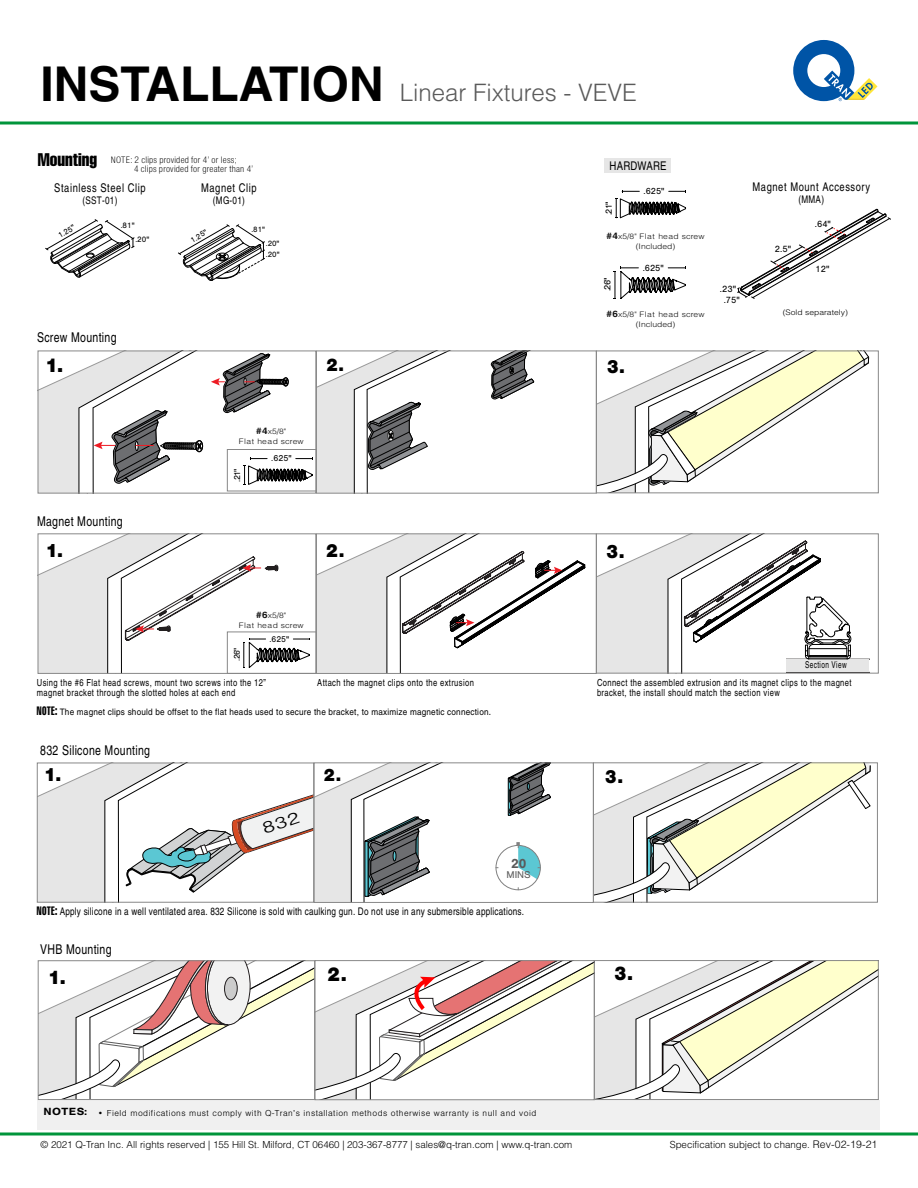
<style>
.page{position:relative;width:918px;height:1188px;background:#fff}
.page>*{position:absolute;margin:0;border:0;box-sizing:border-box;transform-origin:0 0}
.t1{font:300 24px "Helvetica LT Pro";color:#5a5a5a}
.t2{font:900 20.25px "Nimbus San";color:#000}
.t3{font:900 19.95px "Nimbus San";color:#000}
.t4{font:900 19.65px "Nimbus San";color:#000}
.t5{font:900 19.5px "Nimbus San";color:#000}
.t6{font:900 19.2px "Nimbus San";color:#000}
.t7{font:900 18.45px "Nimbus San";color:#000}
.t8{font:900 18.15px "Nimbus San";color:#000}
.t9{font:700 13.65px "Nimbus San";color:#5a5a5a}
.t10{font:condensed 13.5px "Helvetica LT Pro";letter-spacing:.025em;color:#000;scale:.95 1}
.t11{font:condensed 12px "Helvetica LT Pro";letter-spacing:.05em;color:#000;scale:.95 1}
.t12{font:12px "Helvetica LT Pro";letter-spacing:.02em;color:#000;scale:.8 1}
.t13{font:condensed 10.5px "Helvetica LT Pro";letter-spacing:.02em;color:#000;scale:.95 1}
.t14{font:10.2px "Nimbus San";color:#5a5a5a}
.t15{font:condensed 9.75px/10.5px "Helvetica LT Pro";letter-spacing:.04em;color:#000;scale:.95 1}
.t16{font:300 9.75px "Helvetica LT Pro";color:#000}
.t17{font:9.45px "Nimbus San";color:#000}
.t18{font:condensed 9.45px "Helvetica LT Pro";letter-spacing:.05em;color:#000;scale:.83 1}
.t19{font:9.3px "Nimbus San";color:#000}
.t20{font:9.15px "Nimbus San";color:#000}
.t21{font:300 9px "Nimbus San";letter-spacing:.05em;color:#000}
.t22{font:300 9px/9px "Nimbus San Con L";letter-spacing:.025em;color:#000}
.t23{font:9px "Nimbus San";color:#000}
.t24{font:condensed 8.85px "Helvetica LT Pro";letter-spacing:.02em;color:#000;scale:1.12 1}
.t25{font:8.7px "Nimbus San";color:#000}
.t26{font:8.1px "Nimbus San";color:#000}
.t27{font:7.95px "Nimbus San";color:#000}
.t28{font:300 7.65px/10.5px "Helvetica LT Pro";color:#111;text-align:center;scale:1.12 1}
.t29{font:300 7.65px "Helvetica LT Pro";color:#000;scale:1.12 1}
.s1{font-weight:700;font-size:48px;color:#000}
.s2{font-family:"Helvetica LT Pro";font-weight:400;font-stretch:extra-condensed;font-size:18px}
.s3{font-weight:700;font-size:8.85px}
.s4{font-stretch:extra-condensed;font-size:12px}
.s5{font-size:10.5px}
.s6{font-weight:700;font-size:10.8px}
</style>
<div class="page">
<svg style="left:0;top:1132px;width:918px;height:4px;background:#3faf6b"></svg>
<hr style="left:0;top:122px;width:918px;height:2px;background:#00953b">
<svg style="left:793px;top:40px;width:85px;height:61px"></svg>
<div style="left:38px;top:1100px;width:842px;height:29px;background:#f0f0f0"></div>
<svg style="left:46px;top:219px;width:88px;height:58px"></svg>
<svg style="left:178px;top:225px;width:87px;height:56px"></svg>
<div style="left:604px;top:158px;width:67px;height:15px;background:#e6e6e6"></div>
<svg style="left:737px;top:209px;width:154px;height:90px"></svg>
<svg style="left:614px;top:267px;width:72px;height:32px"></svg>
<svg style="left:669px;top:190px;width:17px;height:2px"></svg>
<svg style="left:622px;top:190px;width:17px;height:2px"></svg>
<svg style="left:615px;top:198px;width:71px;height:21px"></svg>
<svg style="left:598px;top:353px;width:271px;height:138px"></svg>
<div style="left:596px;top:351px;width:283px;height:142px;border:1px solid #888"></div>
<svg style="left:38px;top:351px;width:497px;height:142px"></svg>
<div style="left:316px;top:351px;width:281px;height:143px;border:1px solid #888"></div>
<svg style="left:598px;top:535px;width:271px;height:137px"></svg>
<div style="left:596px;top:533px;width:283px;height:141px;border:1px solid #888"></div>
<svg style="left:40px;top:535px;width:270px;height:137px"></svg>
<div style="left:38px;top:533px;width:278px;height:141px;border:1px solid #888"></div>
<svg style="left:318px;top:535px;width:267px;height:137px"></svg>
<div style="left:316px;top:533px;width:281px;height:141px;border:1px solid #888"></div>
<svg style="left:595px;top:764px;width:276px;height:137px"></svg>
<div style="left:593px;top:762px;width:285px;height:141px;border:1px solid #888"></div>
<div style="left:314px;top:762px;width:280px;height:141px;border:1px solid #888"></div>
<svg style="left:40px;top:961px;width:838px;height:139px"></svg>
<div style="left:38px;top:960px;width:277px;height:140px;border:1px solid #888"></div>
<svg style="left:37px;top:763px;width:524px;height:139px"></svg>
<h1 class="t1" style="left:40px;top:78px;width:598px"><span class="s1">INSTALLATION</span> Linear Fixtures - VEVE</h1>
<p class="t22" style="left:134px;top:155px;width:121px;text-indent:-96px"><span class="s2">Mounting</span> NOTE: 2 clips provided for 4’ or less;<br>4 clips provided for greater than 4’</p>
<p class="t12" style="left:610px;top:159px;width:73px">HARDWARE</p>
<p class="t11" style="left:54px;top:181px;width:98px">Stainless Steel Clip</p>
<p class="t13" style="left:83px;top:194px;width:38px">(SST-01)</p>
<p class="t11" style="left:201px;top:181px;width:60px">Magnet Clip</p>
<p class="t13" style="left:213px;top:194px;width:35px">(MG-01)</p>
<p class="t20" style="left:604px;top:215px;width:15px;rotate:-90deg">.21"</p>
<p class="t20" style="left:644px;top:186px;width:22px">.625"</p>
<p class="t11" style="left:753px;top:180px;width:125px">Magnet Mount Accessory</p>
<p class="t13" style="left:799px;top:193px;width:28px">(MMA)</p>
<p class="t26" style="left:121px;top:220px;width:15px">.81"</p>
<p class="t26" style="left:57px;top:232px;width:20px;rotate:-30deg">1.25"</p>
<p class="t27" style="left:189px;top:237px;width:19px;rotate:-30deg">1.25"</p>
<p class="t26" style="left:135px;top:235px;width:15px">.20"</p>
<p class="t27" style="left:251px;top:225px;width:15px">.81"</p>
<p class="t27" style="left:266px;top:239px;width:15px">.20"</p>
<p class="t27" style="left:266px;top:250px;width:15px">.20"</p>
<p class="t28" style="left:607px;top:231px;width:89px"><span class="s3">#4</span>x5/8" Flat head screw (Included)</p>
<p class="t17" style="left:775px;top:243px;width:18px">2.5"</p>
<p class="t17" style="left:815px;top:219px;width:18px">.64"</p>
<p class="t19" style="left:643px;top:263px;width:23px">.625"</p>
<p class="t17" style="left:816px;top:264px;width:15px">12"</p>
<p class="t19" style="left:602px;top:291px;width:15px;rotate:-90deg">.26"</p>
<p class="t17" style="left:720px;top:284px;width:18px">.23"</p>
<p class="t17" style="left:724px;top:295px;width:18px">.75"</p>
<p class="t28" style="left:607px;top:308px;width:89px"><span class="s3">#6</span>x5/8" Flat head screw (Included)</p>
<p class="t29" style="left:783px;top:308px;width:60px">(Sold separately)</p>
<h3 class="t10" style="left:37px;top:329px;width:85px">Screw Mounting</h3>
<h2 class="t2" style="left:45px;top:354px;width:20px">1.</h2>
<h3 class="t7" style="left:326px;top:355px;width:19px">2.</h3>
<h3 class="t6" style="left:606px;top:355px;width:20px">3.</h3>
<p class="t28" style="left:239px;top:426px;width:59px"><span class="s3">#4</span>x5/8"<br>Flat head screw</p>
<h3 class="t10" style="left:37px;top:513px;width:92px">Magnet Mounting</h3>
<p class="t23" style="left:232px;top:482px;width:15px;rotate:-90deg">.21"</p>
<p class="t23" style="left:271px;top:454px;width:22px">.625"</p>
<h3 class="t4" style="left:45px;top:540px;width:20px">1.</h3>
<h3 class="t6" style="left:326px;top:539px;width:20px">2.</h3>
<h3 class="t5" style="left:606px;top:541px;width:20px">3.</h3>
<p class="t28" style="left:239px;top:610px;width:59px"><span class="s3">#6</span>x5/8"<br>Flat head screw</p>
<p class="t25" style="left:232px;top:661px;width:14px;rotate:-90deg">.26"</p>
<p class="t25" style="left:270px;top:634px;width:21px">.625"</p>
<p class="t18" style="left:805px;top:659px;width:52px">Section View</p>
<p class="t15" style="left:37px;top:677px;width:243px">Using the #6 Flat head screws, mount two screws into the 12” magnet bracket through the slotted holes at each end</p>
<p class="t15" style="left:317px;top:677px;width:166px">Attach the magnet clips onto the extrusion</p>
<p class="t15" style="left:597px;top:677px;width:270px">Connect the assembled extrusion and its magnet clips to the magnet bracket, the install should match the section view</p>
<p class="t24" style="left:37px;top:706px;width:407px"><span class="s4">NOTE:</span> The magnet clips should be offset to the flat heads used to secure the bracket, to maximize magnetic connection<span class="s5">.</span></p>
<h3 class="t10" style="left:40px;top:742px;width:117px">832 Silicone Mounting</h3>
<h3 class="t5" style="left:43px;top:764px;width:19px">1.</h3>
<h3 class="t8" style="left:324px;top:765px;width:19px">2.</h3>
<h3 class="t6" style="left:605px;top:766px;width:20px">3.</h3>
<h3 class="t9" style="left:511px;top:855px;width:17px">20</h3>
<p class="t14" style="left:506px;top:869px;width:26px">MINS</p>
<p class="t13" style="left:37px;top:905px;width:514px"><span class="s4">NOTE:</span> Apply silicone in a well ventilated area. 832 Silicone is sold with caulking gun. Do not use in any submersible applications.</p>
<h3 class="t10" style="left:40px;top:941px;width:77px">VHB Mounting</h3>
<h3 class="t3" style="left:47px;top:966px;width:20px">1.</h3>
<h2 class="t2" style="left:327px;top:963px;width:21px">2.</h2>
<h3 class="t3" style="left:614px;top:962px;width:21px">3.</h3>
<p class="t21" style="left:43px;top:1108px;width:494px"><span class="s6">NOTES:</span> • Field modifications must comply with Q-Tran’s installation methods otherwise warranty is null and void</p>
<p class="t16" style="left:40px;top:1138px;width:533px">© 2021 Q-Tran Inc. All rights reserved | 155 Hill St. Milford, CT 06460 | 203-367-8777 | sales@q-tran.com | www.q-tran.com</p>
<p class="t16" style="left:670px;top:1138px;width:209px">Specification subject to change. <span class="s5">Rev-02-19-21</span></p>
</div>
